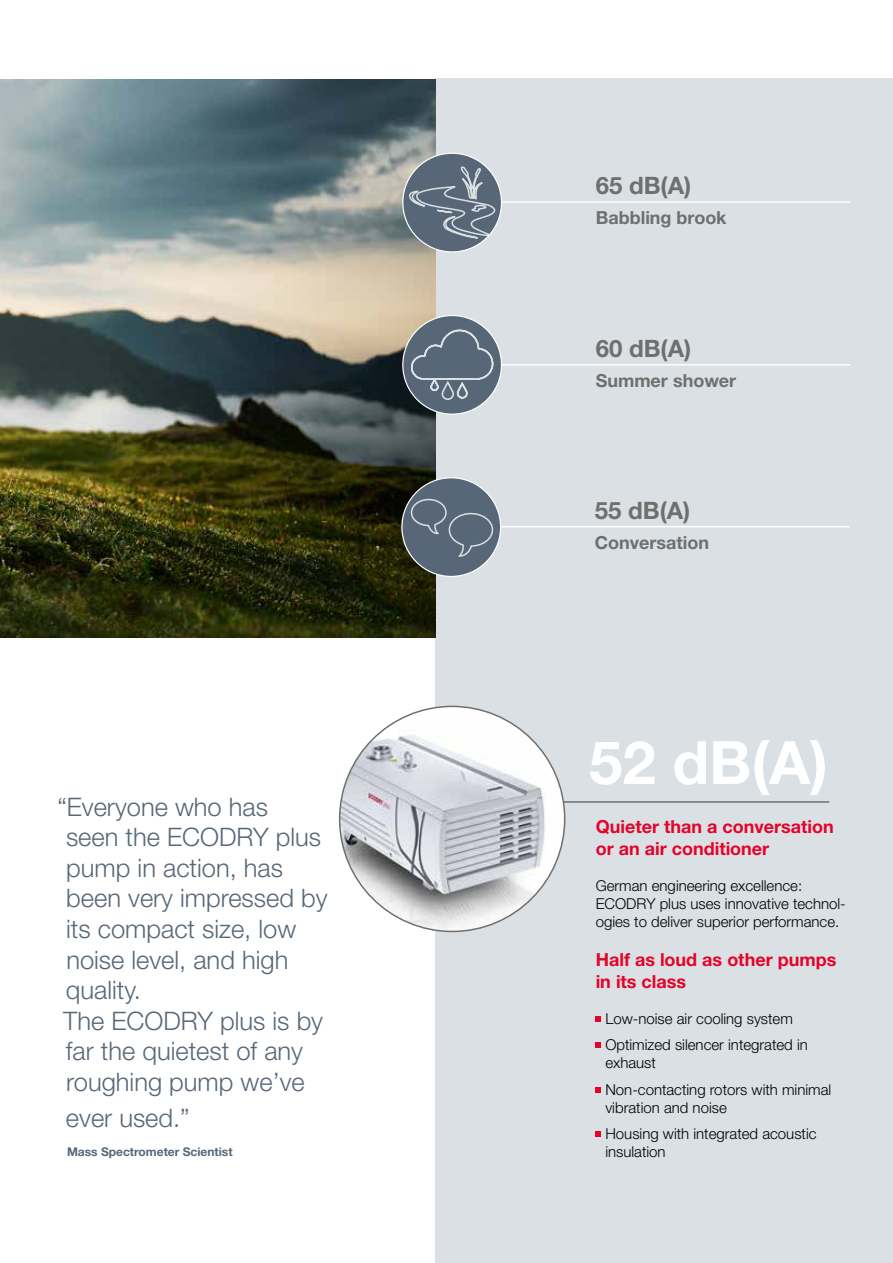
<style>
.page{position:relative;width:893px;height:1263px;background:#fff}
.page>*{position:absolute;margin:0;border:0;box-sizing:border-box;transform-origin:0 0}
.t1{font:700 60px "Helvetica Neue LT Std";color:#fff}
.t2{font:300 25.5px/30.6px "Helvetica Neue LT Std";color:#576777}
.t3{font:700 24px "Helvetica Neue LT Std";color:#706f6f}
.t4{font:700 18px/21.6px "Helvetica Neue LT Std";color:#e4032b}
.t5{font:700 18px "Helvetica Neue LT Std";color:#706f6f}
.t6{font:300 15px/26.5px "Helvetica Neue LT Std";color:#000}
.t7{font:700 12px "Helvetica Neue LT Std";color:#576777}
</style>
<div class="page">
<div style="left:436px;top:79px;width:457px;height:1184px;background:#dae0e3"></div>
<img style="left:0;top:79px;width:436px;height:559px">
<svg style="left:596px;top:1016px;width:5px;height:5px"></svg>
<svg style="left:596px;top:1042px;width:5px;height:6px"></svg>
<svg style="left:596px;top:1087px;width:5px;height:5px"></svg>
<svg style="left:596px;top:1131px;width:5px;height:6px"></svg>
<hr style="left:522px;top:801px;width:307px;height:2px;background:#706f6f">
<img style="left:340px;top:706px;width:225px;height:225px;border-radius:113px">
<hr style="left:475px;top:526px;width:375px;height:1px;background:#fff">
<div style="left:402px;top:478px;width:99px;height:98px;background:#576777;border-radius:50%"></div>
<hr style="left:476px;top:201px;width:374px;height:2px;background:#fff">
<div style="left:403px;top:153px;width:98px;height:99px;background:#576777;border-radius:50%"></div>
<svg style="left:408px;top:165px;width:92px;height:78px"></svg>
<hr style="left:476px;top:364px;width:374px;height:2px;background:#fff">
<div style="left:403px;top:315px;width:98px;height:99px;background:#576777;border-radius:50%"></div>
<svg style="left:409px;top:329px;width:86px;height:74px"></svg>
<svg style="left:410px;top:498px;width:84px;height:59px"></svg>
<h2 class="t2" style="left:57px;top:791px;width:272px">“Everyone who has<br>seen the ECODRY plus pump in action, has been very impressed by its compact size, low noise level, and high quality.<br>The ECODRY plus is by far the quietest of any roughing pump we’ve</h2>
<h2 class="t2" style="left:66px;top:1102px;width:125px">ever used.”</h2>
<p class="t7" style="left:67px;top:1144px;width:167px">Mass Spectrometer Scientist</p>
<h3 class="t3" style="left:596px;top:171px;width:97px">65 dB(A)</h3>
<p class="t5" style="left:596px;top:207px;width:132px">Babbling brook</p>
<h3 class="t3" style="left:596px;top:333px;width:97px">60 dB(A)</h3>
<p class="t5" style="left:596px;top:369px;width:142px">Summer shower</p>
<h3 class="t3" style="left:595px;top:495px;width:97px">55 dB(A)</h3>
<p class="t5" style="left:595px;top:531px;width:116px">Conversation</p>
<h1 class="t1" style="left:589px;top:725px;width:240px">52 dB(A)</h1>
<p class="t4" style="left:596px;top:815px;width:240px">Quieter than a conversation or an air conditioner</p>
<p class="t6" style="left:596px;top:876px;width:252px;line-height:18px">German engineering excellence:<br>ECODRY plus uses innovative technol&shy;ogies to deliver superior performance.</p>
<p class="t4" style="left:596px;top:948px;width:242px">Half as loud as other pumps in its class</p>
<p class="t6" style="left:605px;top:1005px;width:204px">Low-noise air cooling system<br>Optimized silencer integrated in</p>
<p class="t6" style="left:605px;top:1049px;width:227px">exhaust<br>Non-contacting rotors with minimal</p>
<p class="t6" style="left:605px;top:1094px;width:213px">vibration and noise<br>Housing with integrated acoustic</p>
<p class="t6" style="left:605px;top:1138px;width:62px">insulation</p>
</div>
